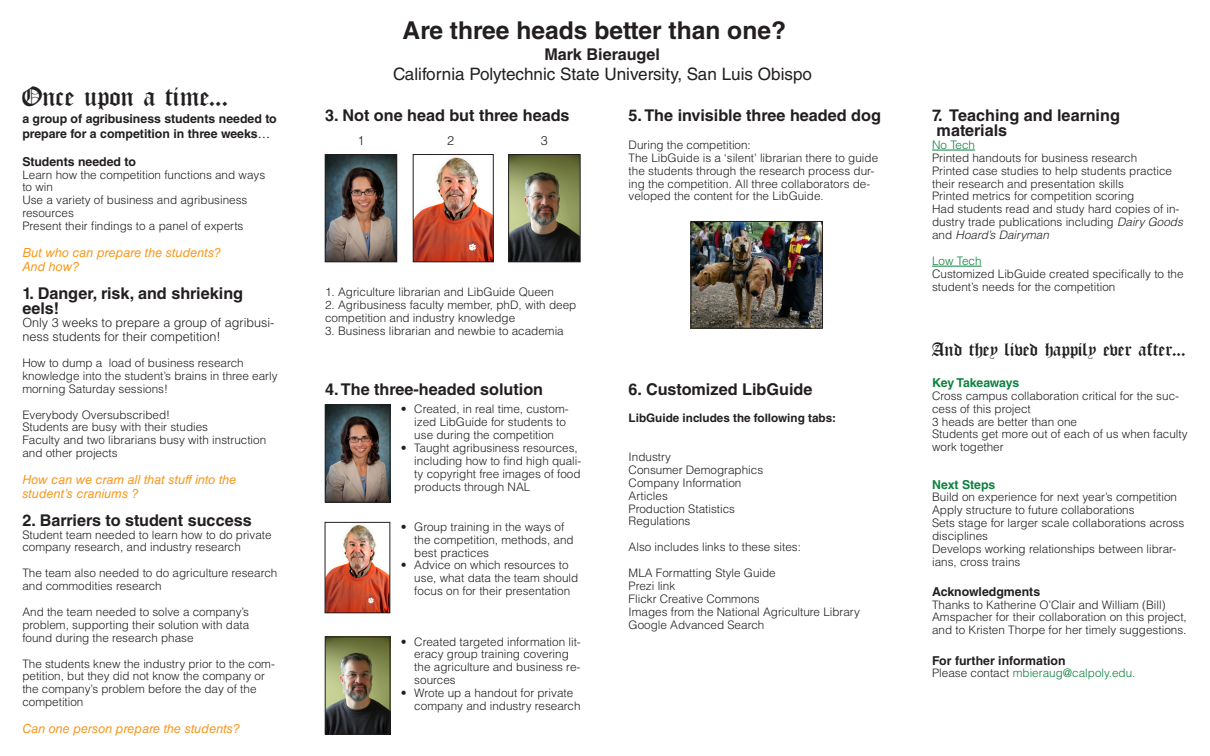
<style>
.page{position:relative;width:1210px;height:756px;background:#fff}
.page>*{position:absolute;margin:0;border:0;box-sizing:border-box;transform-origin:0 0}
.intro{font:30px "Old London";color:#231f20}
.t1{font:700 24.6px "Helvetica LT Std";color:#231f20}
.intro-2{font:21px "Old London";color:#231f20}
.subheading2{font:17.1px "Helvetica LT Std";color:#231f20}
.author{font:700 16.2px/15px "Helvetica LT Std";color:#231f20}
.italic{font:700 16.2px "Helvetica LT Std";color:#231f20}
.italic-2{font:italic 12.6px/13.8px "Helvetica LT Std";color:#f7981d}
.italic-3{font:300 12.6px/13.8px "Helvetica LT Std";color:#231f20}
.intro-3{font:300 12.6px "Helvetica LT Std";color:#231f20}
.subheading_3{font:700 12.3px/15px "Helvetica LT Std";color:#231f20}
.subheading_3-2{font:700 12.3px "Helvetica LT Std";letter-spacing:-.015em;color:#0f823f}
.t2{font:300 11.7px/12.9px "Helvetica LT Std";color:#231f20}
.t3{font:300 11.7px "Helvetica LT Std";color:#0f823f}
.t4{font:700 11.7px "Helvetica LT Std";color:#231f20}
.s1{font-family:"Adobe Caslon Pro";font-weight:400}
.s2{font-style:italic}
.s3{color:#231f20}
</style>
<div class="page">
<img style="left:327px;top:407px;width:61px;height:93px">
<div style="left:325px;top:405px;width:65px;height:97px;border:1px solid #231f20"></div>
<img style="left:327px;top:525px;width:61px;height:86px">
<div style="left:325px;top:522px;width:65px;height:91px;border:1px solid #231f20"></div>
<img style="left:327px;top:639px;width:61px;height:93px">
<div style="left:325px;top:637px;width:65px;height:97px;border:1px solid #231f20"></div>
<img style="left:327px;top:156px;width:68px;height:104px">
<div style="left:325px;top:154px;width:72px;height:108px;border:1px solid #231f20"></div>
<img style="left:415px;top:157px;width:76px;height:103px">
<div style="left:413px;top:154px;width:80px;height:108px;border:1px solid #231f20"></div>
<img style="left:510px;top:156px;width:68px;height:104px">
<div style="left:508px;top:154px;width:72px;height:108px;border:1px solid #231f20"></div>
<img style="left:693px;top:223px;width:127px;height:103px">
<div style="left:691px;top:221px;width:131px;height:107px;border:1px solid #231f20"></div>
<hr style="left:932px;top:150px;width:43px;height:1px;background:#0f823f">
<hr style="left:932px;top:266px;width:49px;height:1px;background:#0f823f">
<p class="intro" style="left:22px;top:79px;width:208px">Once upon a time…</p>
<p class="subheading_3" style="left:22px;top:111px;width:256px">a group of agribusiness students needed to prepare for a competition in three weeks<span class="s1">…</span></p>
<p class="subheading_3" style="left:22px;top:154px;width:115px">Students needed to</p>
<p class="t2" style="left:22px;top:168px;width:244px">Learn how the competition functions and ways to win</p>
<p class="t2" style="left:22px;top:194px;width:226px">Use a variety of business and agribusiness resources</p>
<p class="t2" style="left:22px;top:219px;width:223px">Present their findings to a panel of experts</p>
<p class="italic-2" style="left:22px;top:246px;width:200px">But who can prepare the students?</p>
<p class="italic-2" style="left:22px;top:259px;width:59px">And how?</p>
<p class="author" style="left:22px;top:285px;width:222px">1. Danger, risk, and shrieking eels!</p>
<p class="italic-3" style="left:22px;top:316px;width:254px">Only 3 weeks to prepare a group of agribusi&shy;ness students for their competition!</p>
<p class="t2" style="left:22px;top:356px;width:257px">How to dump a load of business research knowledge into the student’s brains in three early morning Saturday sessions!</p>
<p class="t2" style="left:22px;top:408px;width:149px">Everybody Oversubscribed!</p>
<p class="t2" style="left:22px;top:421px;width:187px">Students are busy with their studies</p>
<p class="t2" style="left:22px;top:434px;width:245px">Faculty and two librarians busy with instruction and other projects</p>
<p class="italic-2" style="left:22px;top:473px;width:216px">How can we cram all that stuff into the student’s craniums ?</p>
<p class="author" style="left:22px;top:513px;width:231px">2. Barriers to student success</p>
<p class="t2" style="left:22px;top:528px;width:251px">Student team needed to learn how to do private company research, and industry research</p>
<p class="t2" style="left:22px;top:567px;width:256px">The team also needed to do agriculture research and commodities research</p>
<p class="t2" style="left:22px;top:605px;width:228px;text-align:justify">And the team needed to solve a company’s problem, supporting their solution with data found during the research phase</p>
<p class="t2" style="left:22px;top:657px;width:254px">The students knew the industry prior to the com&shy;petition, but they did not know the company or the company’s problem before the day of the competition</p>
<p class="italic-2" style="left:22px;top:722px;width:219px">Can one person prepare the students?</p>
<p class="t1" style="left:402px;top:16px;width:385px">Are three heads better than one?</p>
<p class="author" style="left:544px;top:46px;width:117px">Mark Bieraugel</p>
<p class="subheading2" style="left:393px;top:64px;width:420px">California Polytechnic State University, San Luis Obispo</p>
<p class="italic" style="left:325px;top:106px;width:246px">3. Not one head but three heads</p>
<p class="intro-3" style="left:357px;top:133px;width:9px">1</p>
<p class="intro-3" style="left:447px;top:133px;width:9px">2</p>
<p class="intro-3" style="left:541px;top:133px;width:9px">3</p>
<p class="t2" style="left:325px;top:285px;width:230px">1. Agriculture librarian and LibGuide Queen</p>
<p class="t2" style="left:325px;top:298px;width:253px">2. Agribusiness faculty member, phD, with deep competition and industry knowledge</p>
<p class="t2" style="left:325px;top:324px;width:240px">3. Business librarian and newbie to academia</p>
<p class="author" style="left:325px;top:382px;width:219px">4. The three-headed solution</p>
<p class="t2" style="left:414px;top:403px;width:156px;text-indent:-14px">• Created, in real time, custom&shy;ized LibGuide for students to use during the competition</p>
<p class="t2" style="left:414px;top:441px;width:168px;text-indent:-14px">• Taught agribusiness resources, including how to find high quali&shy;ty copyright free images of food products through NAL</p>
<p class="t2" style="left:414px;top:520px;width:161px;text-indent:-14px">• Group training in the ways of the competition, methods, and best practices</p>
<p class="t2" style="left:414px;top:559px;width:165px;text-indent:-14px">• Advice on which resources to use, what data the team should focus on for their presentation</p>
<p class="t2" style="left:414px;top:635px;width:168px;text-indent:-14px">• Created targeted information lit&shy;eracy group training covering the agriculture and business re&shy;sources</p>
<p class="t2" style="left:414px;top:686px;width:168px;text-indent:-14px">• Wrote up a handout for private company and industry research</p>
<p class="author" style="left:628px;top:108px;width:254px">5. The invisible three headed dog</p>
<p class="t2" style="left:628px;top:138px;width:124px">During the competition:</p>
<p class="t2" style="left:628px;top:151px;width:251px">The LibGuide is a ‘silent’ librarian there to guide the students through the research process dur&shy;ing the competition. All three collaborators de&shy;veloped the content for the LibGuide.</p>
<p class="author" style="left:628px;top:381px;width:185px">6. Customized LibGuide</p>
<p class="t4" style="left:628px;top:411px;width:209px">LibGuide includes the following tabs:</p>
<p class="t2" style="left:628px;top:450px;width:44px">Industry</p>
<p class="t2" style="left:628px;top:463px;width:136px">Consumer Demographics</p>
<p class="t2" style="left:628px;top:476px;width:114px">Company Information</p>
<p class="t2" style="left:628px;top:489px;width:41px">Articles</p>
<p class="t2" style="left:628px;top:502px;width:108px">Production Statistics</p>
<p class="t2" style="left:628px;top:515px;width:63px">Regulations</p>
<p class="t2" style="left:628px;top:541px;width:174px">Also includes links to these sites:</p>
<p class="t2" style="left:628px;top:566px;width:149px">MLA Formatting Style Guide</p>
<p class="t2" style="left:628px;top:579px;width:48px">Prezi link</p>
<p class="t2" style="left:628px;top:592px;width:133px">Flickr Creative Commons</p>
<p class="t2" style="left:628px;top:605px;width:233px">Images from the National Agriculture Library</p>
<p class="t2" style="left:628px;top:618px;width:137px">Google Advanced Search</p>
<p class="author" style="left:932px;top:108px;width:189px">7. Teaching and learning materials</p>
<p class="t3" style="left:932px;top:137px;width:44px">No Tech</p>
<p class="t2" style="left:932px;top:151px;width:207px">Printed handouts for business research</p>
<p class="t2" style="left:932px;top:164px;width:241px">Printed case studies to help students practice their research and presentation skills</p>
<p class="t2" style="left:932px;top:190px;width:204px">Printed metrics for competition scoring</p>
<p class="t2" style="left:932px;top:203px;width:252px">Had students read and study hard copies of in&shy;dustry trade publications including <span class="s2">Dairy Goods </span>and <span class="s2">Hoard’s Dairyman</span></p>
<p class="t3" style="left:932px;top:254px;width:51px">Low Tech</p>
<p class="t2" style="left:932px;top:267px;width:253px">Customized LibGuide created specifically to the student’s needs for the competition</p>
<p class="intro-2" style="left:932px;top:337px;width:255px">And they lived happily ever after…</p>
<p class="subheading_3-2" style="left:932px;top:375px;width:89px">Key Takeaways</p>
<p class="t2" style="left:932px;top:389px;width:248px">Cross campus collaboration critical for the suc&shy;cess of this project</p>
<p class="t2" style="left:932px;top:415px;width:146px">3 heads are better than one</p>
<p class="t2" style="left:932px;top:428px;width:257px">Students get more out of each of us when faculty work together</p>
<p class="subheading_3-2" style="left:932px;top:477px;width:65px">Next Steps</p>
<p class="t2" style="left:932px;top:490px;width:246px">Build on experience for next year’s competition</p>
<p class="t2" style="left:932px;top:503px;width:204px">Apply structure to future collaborations</p>
<p class="t2" style="left:932px;top:516px;width:254px">Sets stage for larger scale collaborations across disciplines</p>
<p class="t2" style="left:932px;top:542px;width:246px">Develops working relationships between librar&shy;ians, cross trains</p>
<p class="subheading_3" style="left:932px;top:584px;width:109px">Acknowledgments</p>
<p class="t2" style="left:932px;top:598px;width:256px">Thanks to Katherine O’Clair and William (Bill)<br>Amspacher for their collaboration on this project, and to Kristen Thorpe for her timely suggestions.</p>
<p class="subheading_3" style="left:932px;top:653px;width:135px">For further information</p>
<p class="t3" style="left:932px;top:666px;width:205px"><span class="s3">Please contact</span> mbieraug@calpoly.edu.</p>
</div>
